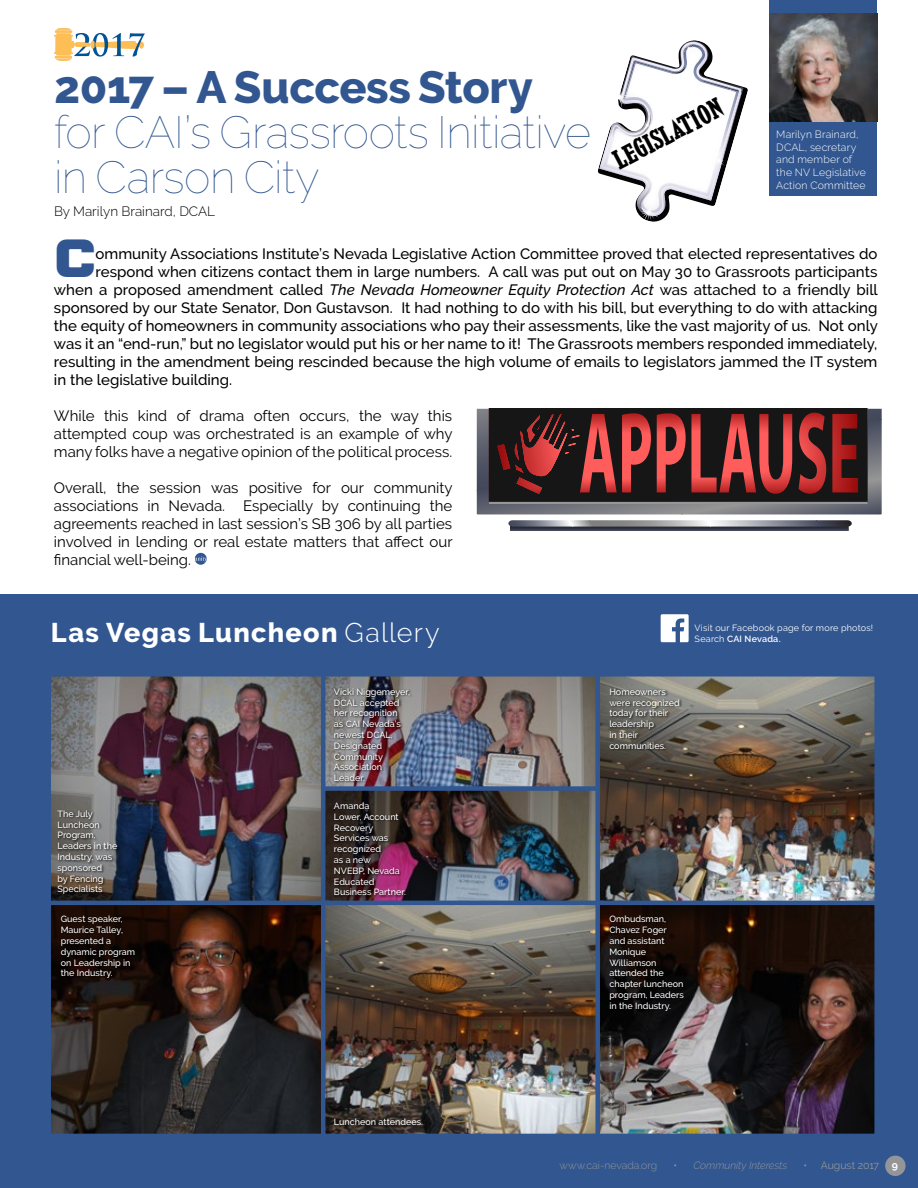
<style>
.page{position:relative;width:918px;height:1188px;background:#fff}
.page>*{position:absolute;margin:0;border:0;box-sizing:border-box;transform-origin:0 0}
.t1{font:100 45px/45px "Raleway";letter-spacing:-.015em;color:#315690}
.t2{font:800 45px "Raleway";letter-spacing:-.01em;color:#315690}
.t3{font:28.95px "Big Ten Block";color:#315690}
.t4{font:800 27px "Raleway";letter-spacing:.05em;color:#fff}
.t5{font:700 24.3px "Kingsbridge Cd Rg";color:#000}
.t6{font:500 15px "Raleway";color:#000}
.t7{font:15px/18px "Raleway";color:#000;text-align:justify}
.t8{font:300 13.5px "Raleway";color:#000}
.t9{font:300 10.5px/12.6px "Raleway";letter-spacing:.015em;color:#fff}
.t10{font:italic 300 10.5px "Raleway";color:#939598}
.t11{font:300 10.5px "Raleway";color:#939598}
.t12{font:10.5px "Raleway";letter-spacing:-.01em;color:#939598}
.t13{font:500 9px/10.8px "Raleway";color:#fff}
.t14{font:9px/10.8px "Raleway";letter-spacing:.025em;color:#fff}
.s1{font-style:italic}
.s2{font-weight:300}
.s3{font-weight:600}
.s4{font-weight:400;font-style:normal}
.s5{font-weight:700;color:#fff}
</style>
<div class="page">
<svg style="left:195px;top:553px;width:12px;height:12px"></svg>
<div style="left:770px;top:0;width:108px;height:195px;background:#315690"></div>
<img style="left:770px;top:14px;width:108px;height:108px">
<svg style="left:54px;top:28px;width:91px;height:33px"></svg>
<svg style="left:508px;top:520px;width:344px;height:11px;background:#72757d"></svg>
<svg style="left:477px;top:409px;width:405px;height:105px;background:#633435"></svg>
<svg style="left:598px;top:40px;width:150px;height:182px"></svg>
<div style="left:0;top:594px;width:918px;height:594px;background:#315690"></div>
<svg style="left:661px;top:614px;width:28px;height:28px"></svg>
<img style="left:51px;top:676px;width:268px;height:222px">
<img style="left:319px;top:676px;width:274px;height:222px">
<img style="left:593px;top:676px;width:282px;height:222px">
<svg style="left:51px;top:898px;width:268px;height:236px;background:#2d2422"></svg>
<img style="left:319px;top:898px;width:274px;height:236px">
<img style="left:593px;top:898px;width:282px;height:236px">
<div style="left:333px;top:802px;width:75px;height:96px;background:#000;opacity:.75"></div>
<div style="left:57px;top:809px;width:63px;height:88px;background:#000;opacity:.75"></div>
<div style="left:609px;top:687px;width:74px;height:64px;background:#000;opacity:.75"></div>
<div style="left:609px;top:915px;width:77px;height:98px;background:#000;opacity:.75"></div>
<div style="left:60px;top:915px;width:78px;height:66px;background:#000;opacity:.75"></div>
<div style="left:334px;top:1118px;width:92px;height:10px;background:#000;opacity:.75"></div>
<div style="left:333px;top:687px;width:80px;height:97px;background:#000;opacity:.75"></div>
<div style="left:885px;top:1156px;width:21px;height:20px;background:#939598;border-radius:50%"></div>
<h1 class="t2" style="left:54px;top:62px;width:480px">2017 – A Success Story</h1>
<h1 class="t1" style="left:54px;top:109px;width:538px">for CAI’s Grassroots Initiative in Carson City</h1>
<p class="t8" style="left:54px;top:203px;width:163px">By Marilyn Brainard, DCAL</p>
<h2 class="t3" style="left:54px;top:250px;width:43px">C</h2>
<p class="t6" style="left:96px;top:245px;width:783px">ommunity Associations Institute’s Nevada Legislative Action Committee proved that elected representatives do</p>
<h3 class="t5" style="left:608px;top:149px;width:121px;rotate:-28deg">LEGISLATION</h3>
<p class="t9" style="left:776px;top:128px;width:91px">Marilyn Brainard,<br>DCAL, secretary and member of the NV Legislative<br>Action Committee</p>
<p class="t6" style="left:96px;top:263px;width:783px">respond when citizens contact them in large numbers. A call was put out on May 30 to Grassroots participants</p>
<p class="t6" style="left:54px;top:281px;width:825px">when a proposed amendment called <span class="s1">The Nevada Homeowner Equity Protection Act</span> was attached to a friendly bill</p>
<p class="t6" style="left:54px;top:299px;width:825px">sponsored by our State Senator, Don Gustavson. It had nothing to do with his bill, but everything to do with attacking</p>
<p class="t6" style="left:54px;top:317px;width:825px">the equity of homeowners in community associations who pay their assessments, like the vast majority of us. Not only</p>
<p class="t6" style="left:54px;top:335px;width:825px">was it an “end-run,” but no legislator would put his or her name to it! The Grassroots members responded immediately,</p>
<p class="t6" style="left:54px;top:353px;width:825px">resulting in the amendment being rescinded because the high volume of emails to legislators jammed the IT system</p>
<p class="t6" style="left:54px;top:371px;width:180px">in the legislative building.</p>
<p class="t7" style="left:54px;top:406px;width:400px">While this kind of drama often occurs, the way this attempted coup was orchestrated is an example of why many folks have a negative opinion of the political process.</p>
<p class="t7" style="left:54px;top:478px;width:400px">Overall, the session was positive for our community associations in Nevada. Especially by continuing the agreements reached in last session’s SB 306 by all parties involved in lending or real estate matters that affect our financial well-being.</p>
<h3 class="t4" style="left:51px;top:617px;width:390px">Las Vegas Luncheon <span class="s2">Gallery</span></h3>
<p class="t14" style="left:695px;top:623px;width:180px">Visit our Facebook page for more photos!<br>Search <span class="s3">CAI Nevada.</span></p>
<p class="t13" style="left:58px;top:808px;width:61px">The July<br>Luncheon<br>Program,<br>Leaders in the<br>Industry, was sponsored<br>by Fencing<br>Specialists</p>
<p class="t13" style="left:61px;top:914px;width:76px">Guest speaker,<br>Maurice Talley, presented a dynamic program on Leadership in the Industry.</p>
<p class="t13" style="left:334px;top:686px;width:78px">Vicki Niggemeyer,<br>DCAL accepted her recognition<br>as CAI Nevada’s newest DCAL,<br>Designated<br>Community<br>Association<br>Leader.</p>
<p class="t13" style="left:334px;top:800px;width:74px">Amanda<br>Lower, Account<br>Recovery<br>Services was recognized<br>as a new<br>NVEBP, Nevada<br>Educated<br>Business Partner.</p>
<p class="t13" style="left:334px;top:1117px;width:90px">Luncheon attendees.</p>
<p class="t13" style="left:609px;top:686px;width:72px">Homeowners were recognized today for their leadership<br>in their communities.</p>
<p class="t13" style="left:609px;top:914px;width:76px">Ombudsman,<br>Chavez Foger and assistant<br>Monique<br>Williamson attended the chapter luncheon program, Leaders in the Industry.</p>
<p class="t11" style="left:559px;top:1159px;width:99px">www.cai-nevada.org</p>
<p class="t10" style="left:673px;top:1159px;width:115px"><span class="s4">•</span> Community Interests</p>
<p class="t12" style="left:804px;top:1159px;width:96px">• August 2017 <span class="s5">9</span></p>
</div>
